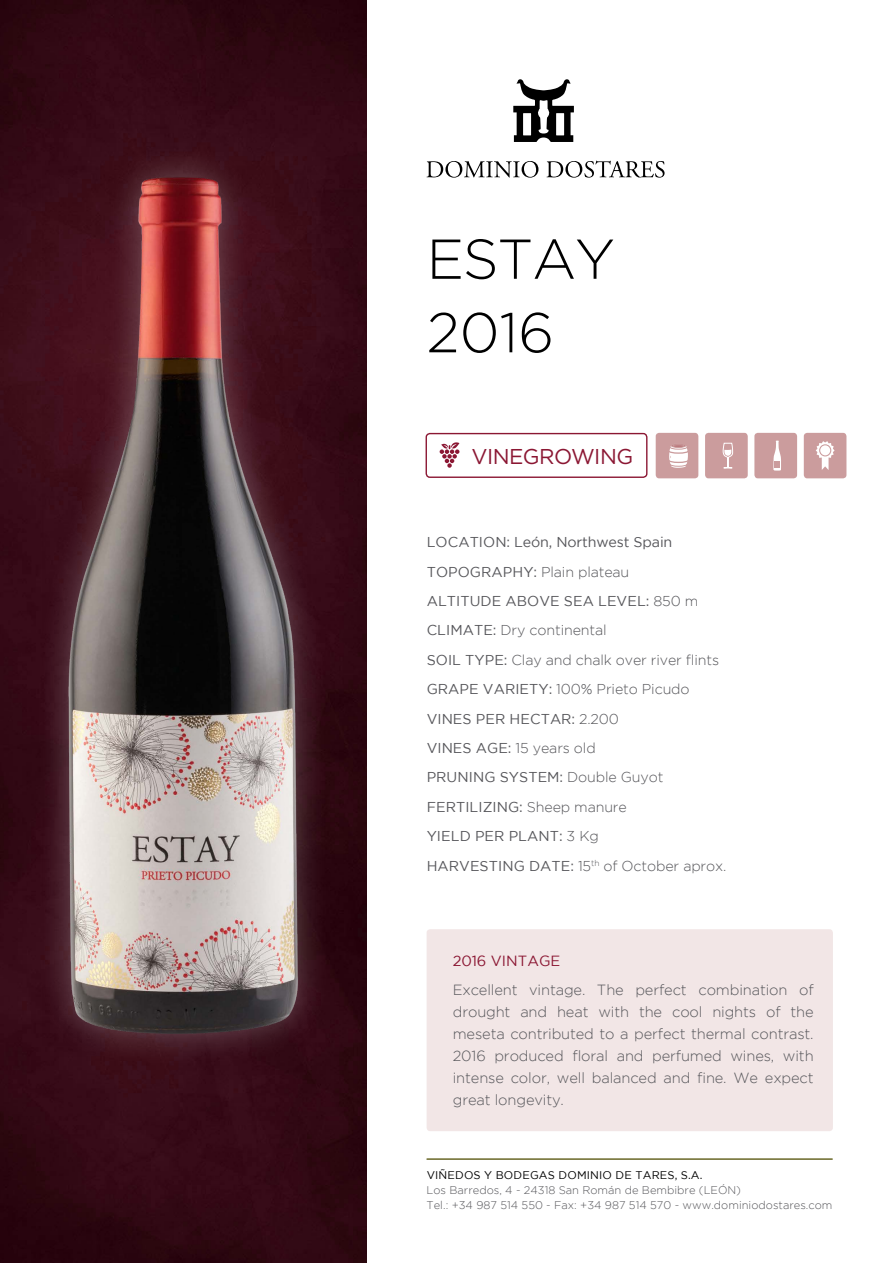
<style>
.page{position:relative;width:893px;height:1263px;background:#fff}
.page>*{position:absolute;margin:0;border:0;box-sizing:border-box;transform-origin:0 0}
.t1{font:300 56.1px/73.5px "Gotham";letter-spacing:-.025em;color:#000}
.t2{font:21.45px "Gotham";letter-spacing:-.025em;color:#8b1733}
.t3{font:300 14.7px/22px "Gotham";letter-spacing:-.01em;color:#56565a;text-align:justify}
.t4{font:14.7px "Gotham";letter-spacing:.005em;color:#8b1733}
.t5{font:14.25px/29.4px "Gotham";letter-spacing:.005em;color:#56565a}
.t6{font:300 11.1px/14.9px "Gotham";color:#56565a}
.t7{font:11.1px "Gotham";letter-spacing:.015em;color:#000}
.s1{font-weight:300}
</style>
<div class="page">
<div style="left:804px;top:433px;width:42px;height:45px;background:#cb9c9d;border-radius:3px"></div>
<div style="left:754px;top:433px;width:43px;height:45px;background:#cb9c9d;border-radius:3px"></div>
<div style="left:705px;top:433px;width:43px;height:45px;background:#cb9c9d;border-radius:3px"></div>
<div style="left:656px;top:433px;width:42px;height:45px;background:#cb9c9d;border-radius:3px"></div>
<div style="left:426px;top:433px;width:221px;height:45px;border:1px solid #8b1733;border-radius:4px"></div>
<svg style="left:440px;top:442px;width:19px;height:26px"></svg>
<div style="left:671px;top:443px;width:15px;height:5px;border:1px solid #cb9c9d;border-radius:50%"></div>
<svg style="left:669px;top:444px;width:19px;height:24px"></svg>
<svg style="left:722px;top:442px;width:12px;height:27px"></svg>
<svg style="left:773px;top:441px;width:8px;height:30px"></svg>
<svg style="left:816px;top:441px;width:19px;height:29px"></svg>
<div style="left:819px;top:444px;width:12px;height:12px;border:1px solid #cb9c9d;border-radius:50%"></div>
<hr style="left:427px;top:1158px;width:405px;height:2px;background:#676523">
<img style="left:0;top:0;width:366px;height:1263px">
<div style="left:34px;top:142px;width:298px;height:926px;background:#fff;opacity:.3"></div>
<img style="left:43px;top:167px;width:267px;height:879px">
<div style="left:427px;top:929px;width:406px;height:202px;background:#f2e6e6;border-radius:3px"></div>
<svg style="left:427px;top:161px;width:238px;height:17px"></svg>
<svg style="left:513px;top:79px;width:61px;height:63px"></svg>
<h1 class="t1" style="left:427px;top:221px;width:190px">ESTAY<br>2016</h1>
<h2 class="t2" style="left:471px;top:445px;width:163px">VINEGROWING</h2>
<p class="t5" style="left:427px;top:527px;width:301px">LOCATION: León, Northwest Spain<br>TOPOGRAPHY: <span class="s1">Plain plateau<br></span>ALTITUDE ABOVE SEA LEVEL: <span class="s1">850 m<br></span>CLIMATE: <span class="s1">Dry continental<br></span>SOIL TYPE: <span class="s1">Clay and chalk over river flints<br></span>GRAPE VARIETY: <span class="s1">100% Prieto Picudo<br></span>VINES PER HECTAR: <span class="s1">2.200<br></span>VINES AGE: <span class="s1">15 years old<br></span>PRUNING SYSTEM: <span class="s1">Double Guyot<br></span>FERTILIZING: <span class="s1">Sheep manure<br></span>YIELD PER PLANT: <span class="s1">3 Kg<br></span>HARVESTING DATE: <span class="s1">15</span><sup>th</sup> <span class="s1">of October aprox.</span></p>
<p class="t4" style="left:453px;top:952px;width:109px">2016 VINTAGE</p>
<p class="t3" style="left:453px;top:979px;width:362px">Excellent vintage. The perfect combination of drought and heat with the cool nights of the meseta contributed to a perfect thermal contrast.<br>2016 produced floral and perfumed wines, with intense color, well balanced and fine. We expect great longevity.</p>
<p class="t7" style="left:427px;top:1169px;width:277px">VIÑEDOS Y BODEGAS DOMINIO DE TARES, S.A.</p>
<p class="t6" style="left:427px;top:1182px;width:407px">Los Barredos, 4 - 24318 San Román de Bembibre (LEÓN)<br>Tel.: +34 987 514 550 - Fax: +34 987 514 570 - www.dominiodostares.com</p>
</div>
